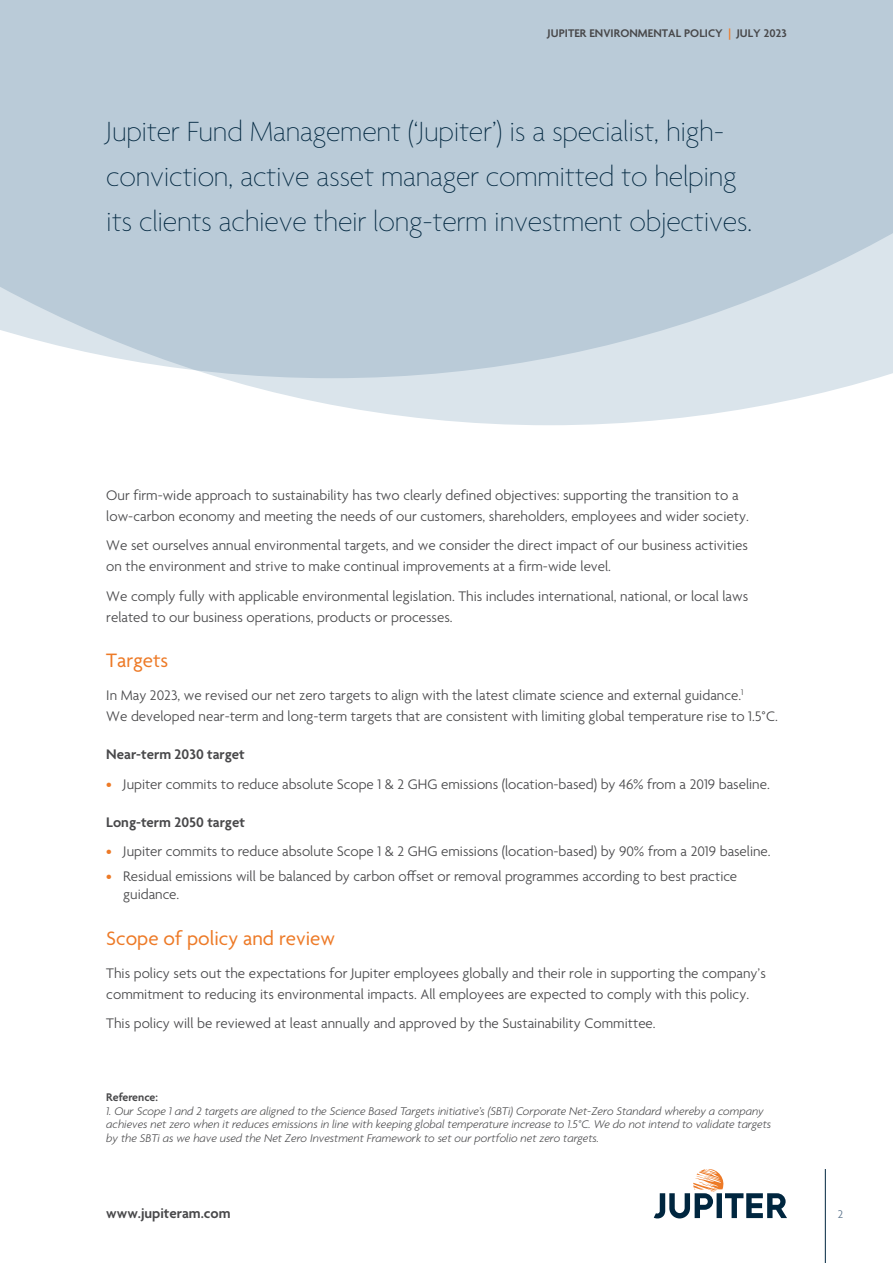
<style>
.page{position:relative;width:893px;height:1263px;background:#fff}
.page>*{position:absolute;margin:0;border:0;box-sizing:border-box;transform-origin:0 0}
.t1{font:100 30px/45px "Agenda";letter-spacing:-.01em;color:#00263f}
.t2{font:21px "Agenda";color:#ed7a27}
.t3{font:300 15px/21px "Agenda";color:#48484a}
.t4{font:600 15px "Agenda";color:#48484a}
.t5{font:italic 300 12px/13.5px "Agenda";color:#48484a}
.t6{font:600 12px "Agenda";letter-spacing:.005em;color:#48484a}
.t7{font:300 12px "Agenda";color:#577089}
.s1{color:#ed7a27}
.s2{font-weight:500;color:#ed7a27}
</style>
<div class="page">
<svg style="left:222px;top:378px;width:654px;height:47px;fill:#dae4eb"></svg>
<svg style="left:0;top:0;width:893px;height:378px;background:#bdceda"></svg>
<svg style="left:654px;top:1169px;width:133px;height:50px"></svg>
<hr style="left:825px;top:1169px;width:1px;height:94px;background:#00263f">
<p class="t6" style="left:548px;top:27px;width:241px">JUPITER ENVIRONMENTAL POLICY <span class="s1">|</span> JULY 2023</p>
<h1 class="t1" style="left:106px;top:110px;width:648px">Jupiter Fund Management (‘Jupiter’) is a specialist, high&shy;conviction, active asset manager committed to helping its clients achieve their long-term investment objectives.</h1>
<p class="t3" style="left:106px;top:485px;width:644px">Our firm-wide approach to sustainability has two clearly defined objectives: supporting the transition to a low-carbon economy and meeting the needs of our customers, shareholders, employees and wider society.</p>
<p class="t3" style="left:106px;top:536px;width:643px">We set ourselves annual environmental targets, and we consider the direct impact of our business activities on the environment and strive to make continual improvements at a firm-wide level.</p>
<p class="t3" style="left:106px;top:586px;width:643px">We comply fully with applicable environmental legislation. This includes international, national, or local laws related to our business operations, products or processes.</p>
<h2 class="t2" style="left:106px;top:649px;width:63px">Targets</h2>
<p class="t3" style="left:106px;top:686px;width:673px">In May 2023, we revised our net zero targets to align with the latest climate science and external guidance.<sup>1<br></sup>We developed near-term and long-term targets that are consistent with limiting global temperature rise to 1.5°C.</p>
<p class="t4" style="left:106px;top:746px;width:140px">Near-term 2030 target</p>
<p class="t3" style="left:106px;top:774px;width:665px"><span class="s2">•</span> Jupiter commits to reduce absolute Scope 1 &amp; 2 GHG emissions (location-based) by 46% from a 2019 baseline.</p>
<p class="t4" style="left:106px;top:814px;width:140px">Long-term 2050 target</p>
<p class="t3" style="left:106px;top:842px;width:666px"><span class="s2">•</span> Jupiter commits to reduce absolute Scope 1 &amp; 2 GHG emissions (location-based) by 90% from a 2019 baseline.</p>
<p class="t3" style="left:123px;top:868px;width:615px;line-height:18px;text-indent:-17px"><span class="s2">•</span> Residual emissions will be balanced by carbon offset or removal programmes according to best practice guidance.</p>
<h2 class="t2" style="left:106px;top:927px;width:230px">Scope of policy and review</h2>
<p class="t3" style="left:106px;top:963px;width:661px">This policy sets out the expectations for Jupiter employees globally and their role in supporting the company’s commitment to reducing its environmental impacts. All employees are expected to comply with this policy.</p>
<p class="t3" style="left:106px;top:1014px;width:551px">This policy will be reviewed at least annually and approved by the Sustainability Committee.</p>
<p class="t6" style="left:106px;top:1091px;width:53px">Reference:</p>
<p class="t5" style="left:106px;top:1104px;width:666px">1. Our Scope 1 and 2 targets are aligned to the Science Based Targets initiative’s (SBTi) Corporate Net-Zero Standard whereby a company achieves net zero when it reduces emissions in line with keeping global temperature increase to 1.5°C. We do not intend to validate targets by the SBTi as we have used the Net Zero Investment Framework to set our portfolio net zero targets.</p>
<p class="t4" style="left:106px;top:1205px;width:126px">www.jupiteram.com</p>
<p class="t7" style="left:838px;top:1208px;width:7px">2</p>
</div>
